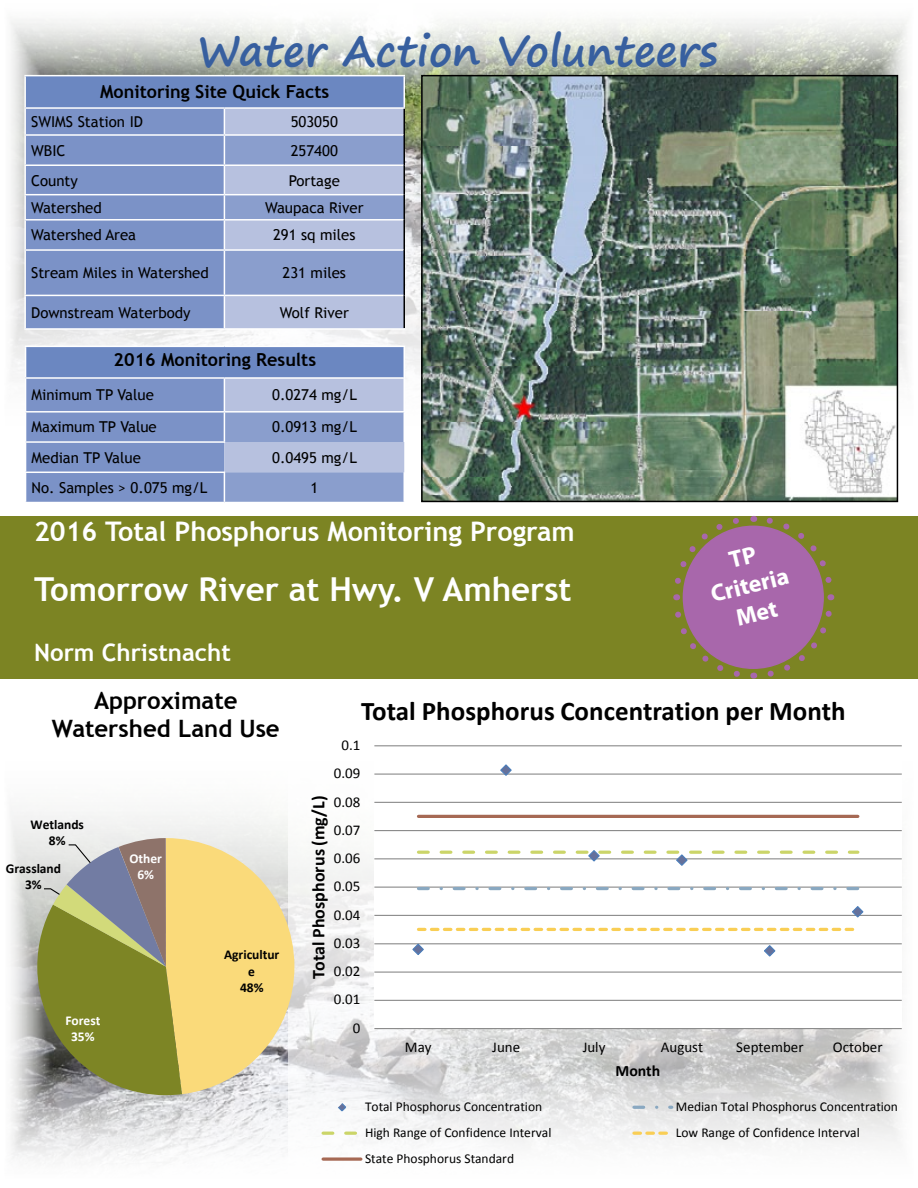
<style>
.page{position:relative;width:918px;height:1188px;background:#fff}
.page>*{position:absolute;margin:0;border:0;box-sizing:border-box;transform-origin:0 0}
.t1{font:700 42px "Segoe Print";color:#375f9f}
.t2{font:700 33px "Trebuchet MS";color:#fff}
.t3{font:700 27px "Trebuchet MS";color:#fff}
.t4{font:700 27px "Calibri";color:#000}
.t5{font:700 24px/27.9px "Trebuchet MS";color:#000;text-align:center}
.t6{font:700 24px "Trebuchet MS";color:#fff}
.t7{font:700 24px/28.8px "Myriad Pro";color:#fff;text-align:center}
.t8{font:700 18px "Trebuchet MS";color:#000}
.t9{font:700 18px "Calibri";color:#000}
.t10{font:700 15.9px "Calibri";color:#000}
.t11{font:15px "Trebuchet MS";color:#000}
.t12{font:15px "Calibri";letter-spacing:.005em;color:#000}
.t13{font:13.5px "Calibri";color:#000}
.t14{font:700 13.5px/16.5px "Calibri";color:#000;text-align:center}
.t15{font:700 13.5px/16.5px "Calibri";color:#fff;text-align:center}
</style>
<div class="page">
<img style="left:11px;top:19px;width:896px;height:429px">
<img style="left:11px;top:811px;width:278px;height:349px">
<div style="left:0;top:516px;width:918px;height:163px;background:#7c8423"></div>
<div style="left:26px;top:346px;width:378px;height:32px;background:#6b87c1"></div>
<hr style="left:25px;top:346px;width:199px;height:1px;background:#fff">
<hr style="left:25px;top:347px;width:1px;height:30px;background:#fff">
<hr style="left:224px;top:346px;width:181px;height:1px;background:#fff">
<hr style="left:404px;top:347px;width:1px;height:30px;background:#fff">
<hr style="left:25px;top:377px;width:199px;height:2px;background:#fff">
<hr style="left:224px;top:377px;width:181px;height:2px;background:#fff">
<svg style="left:25px;top:378px;width:380px;height:125px;background:#92a4d0"></svg>
<hr style="left:25px;top:502px;width:199px;height:1px;background:#fff">
<img style="left:424px;top:78px;width:471px;height:421px">
<div style="left:421px;top:75px;width:477px;height:427px;border:2px solid #000"></div>
<div style="left:25px;top:76px;width:379px;height:32px;background:#6b87c1"></div>
<div style="left:26px;top:109px;width:198px;height:219px;background:#7b92c7"></div>
<hr style="left:24px;top:75px;width:200px;height:1px;background:#fff">
<hr style="left:24px;top:76px;width:2px;height:31px;background:#fff">
<hr style="left:224px;top:75px;width:181px;height:1px;background:#fff">
<hr style="left:404px;top:76px;width:1px;height:31px;background:#fff">
<hr style="left:24px;top:107px;width:200px;height:2px;background:#fff">
<hr style="left:224px;top:107px;width:181px;height:2px;background:#fff">
<hr style="left:24px;top:109px;width:2px;height:25px;background:#fff">
<hr style="left:24px;top:136px;width:2px;height:28px;background:#fff">
<hr style="left:24px;top:166px;width:2px;height:28px;background:#fff">
<hr style="left:24px;top:195px;width:2px;height:24px;background:#fff">
<hr style="left:24px;top:251px;width:2px;height:44px;background:#fff">
<hr style="left:24px;top:296px;width:2px;height:32px;background:#fff">
<hr style="left:24px;top:134px;width:200px;height:2px;background:#fff">
<hr style="left:24px;top:164px;width:200px;height:2px;background:#fff">
<hr style="left:24px;top:194px;width:200px;height:1px;background:#fff">
<hr style="left:24px;top:295px;width:200px;height:1px;background:#fff">
<hr style="left:24px;top:328px;width:200px;height:2px;background:#fff">
<hr style="left:24px;top:221px;width:2px;height:28px;background:#fff">
<hr style="left:24px;top:219px;width:200px;height:2px;background:#fff">
<hr style="left:24px;top:249px;width:200px;height:2px;background:#fff">
<svg style="left:224px;top:108px;width:181px;height:220px;background:#a4b2d6"></svg>
<hr style="left:224px;top:219px;width:179px;height:2px;background:#fff">
<hr style="left:404px;top:220px;width:1px;height:30px;background:#000">
<hr style="left:224px;top:251px;width:1px;height:44px;background:#fff">
<hr style="left:224px;top:249px;width:179px;height:2px;background:#fff">
<hr style="left:404px;top:250px;width:1px;height:45px;background:#000">
<hr style="left:224px;top:296px;width:1px;height:32px;background:#fff">
<hr style="left:224px;top:295px;width:179px;height:1px;background:#fff">
<hr style="left:404px;top:295px;width:1px;height:33px;background:#000">
<hr style="left:224px;top:328px;width:181px;height:2px;background:#fff">
<svg style="left:763px;top:594px;width:72px;height:83px"></svg>
<svg style="left:753px;top:516px;width:79px;height:71px"></svg>
<svg style="left:673px;top:518px;width:70px;height:82px"></svg>
<svg style="left:675px;top:607px;width:79px;height:72px"></svg>
<div style="left:683px;top:526px;width:140px;height:142px;background:#a867ab;border-radius:50%"></div>
<div style="left:289px;top:683px;width:629px;height:498px;background:#fff;opacity:.63"></div>
<div style="left:374px;top:746px;width:528px;height:283px;background:#fff"></div>
<hr style="left:374px;top:1000px;width:528px;height:1px;background:#868686">
<hr style="left:374px;top:972px;width:528px;height:1px;background:#868686">
<hr style="left:374px;top:943px;width:528px;height:1px;background:#868686">
<hr style="left:374px;top:915px;width:528px;height:1px;background:#868686">
<hr style="left:374px;top:887px;width:528px;height:1px;background:#868686">
<hr style="left:374px;top:858px;width:528px;height:1px;background:#868686">
<hr style="left:374px;top:830px;width:528px;height:1px;background:#868686">
<hr style="left:374px;top:802px;width:528px;height:1px;background:#868686">
<hr style="left:374px;top:774px;width:528px;height:1px;background:#868686">
<hr style="left:374px;top:745px;width:528px;height:1px;background:#868686">
<hr style="left:374px;top:1028px;width:528px;height:1px;background:#868686">
<svg style="left:418px;top:887px;width:440px;height:3px"></svg>
<svg style="left:418px;top:928px;width:437px;height:3px"></svg>
<hr style="left:418px;top:815px;width:440px;height:3px;background:#a66954">
<svg style="left:411px;top:943px;width:14px;height:12px"></svg>
<svg style="left:499px;top:764px;width:14px;height:12px"></svg>
<svg style="left:418px;top:850px;width:440px;height:16px"></svg>
<svg style="left:763px;top:944px;width:13px;height:13px"></svg>
<svg style="left:851px;top:906px;width:13px;height:12px"></svg>
<svg style="left:337px;top:1102px;width:10px;height:11px"></svg>
<svg style="left:634px;top:1106px;width:38px;height:3px"></svg>
<svg style="left:323px;top:1132px;width:38px;height:3px"></svg>
<svg style="left:634px;top:1132px;width:38px;height:3px"></svg>
<svg style="left:323px;top:1157px;width:38px;height:4px"></svg>
<svg style="left:37px;top:838px;width:257px;height:257px;background:#bdb374"></svg>
<h1 class="t1" style="left:197px;top:13px;width:522px">Water Action Volunteers</h1>
<p class="t8" style="left:100px;top:81px;width:231px">Monitoring Site Quick Facts</p>
<p class="t11" style="left:31px;top:113px;width:113px">SWIMS Station ID</p>
<p class="t11" style="left:291px;top:113px;width:49px">503050</p>
<p class="t11" style="left:31px;top:142px;width:36px">WBIC</p>
<p class="t11" style="left:291px;top:142px;width:49px">257400</p>
<p class="t11" style="left:31px;top:171px;width:48px">County</p>
<p class="t11" style="left:289px;top:171px;width:53px">Portage</p>
<p class="t11" style="left:31px;top:199px;width:72px">Watershed</p>
<p class="t11" style="left:265px;top:199px;width:100px">Waupaca River</p>
<p class="t11" style="left:31px;top:226px;width:107px">Watershed Area</p>
<p class="t11" style="left:273px;top:226px;width:84px">291 sq miles</p>
<p class="t11" style="left:31px;top:264px;width:179px">Stream Miles in Watershed</p>
<p class="t11" style="left:283px;top:264px;width:65px">231 miles</p>
<p class="t11" style="left:31px;top:304px;width:161px">Downstream Waterbody</p>
<p class="t11" style="left:280px;top:304px;width:70px">Wolf River</p>
<p class="t8" style="left:114px;top:348px;width:204px">2016 Monitoring Results</p>
<p class="t11" style="left:32px;top:386px;width:124px">Minimum TP Value</p>
<p class="t11" style="left:272px;top:386px;width:86px">0.0274 mg/L</p>
<p class="t11" style="left:32px;top:418px;width:127px">Maximum TP Value</p>
<p class="t11" style="left:272px;top:418px;width:86px">0.0913 mg/L</p>
<p class="t11" style="left:32px;top:449px;width:111px">Median TP Value</p>
<p class="t11" style="left:272px;top:449px;width:86px">0.0495 mg/L</p>
<p class="t11" style="left:32px;top:479px;width:177px">No. Samples &gt; 0.075 mg/L</p>
<p class="t11" style="left:310px;top:479px;width:9px">1</p>
<h3 class="t3" style="left:34px;top:515px;width:542px">2016 Total Phosphorus Monitoring Program</h3>
<h2 class="t2" style="left:34px;top:569px;width:539px">Tomorrow River at Hwy. V Amherst</h2>
<h3 class="t6" style="left:34px;top:638px;width:198px">Norm Christnacht</h3>
<h3 class="t7" style="left:701px;top:552px;width:81px;rotate:-14deg">TP<br>Criteria<br>Met</h3>
<h3 class="t5" style="left:52px;top:687px;width:229px">Approximate<br>Watershed Land Use</h3>
<p class="t14" style="left:31px;top:816px;width:55px">Wetlands<br>8%</p>
<p class="t14" style="left:6px;top:860px;width:57px">Grassland<br>3%</p>
<p class="t15" style="left:129px;top:850px;width:34px">Other<br>6%</p>
<p class="t15" style="left:65px;top:1012px;width:37px">Forest<br>35%</p>
<p class="t14" style="left:224px;top:947px;width:57px">Agricultur e<br>48%</p>
<h3 class="t4" style="left:361px;top:693px;width:486px">Total Phosphorus Concentration per Month</h3>
<p class="t12" style="left:341px;top:736px;width:20px">0.1</p>
<p class="t12" style="left:334px;top:764px;width:28px">0.09</p>
<p class="t9" style="left:307px;top:979px;width:184px;rotate:-90deg">Total Phosphorus (mg/L)</p>
<p class="t12" style="left:334px;top:792px;width:28px">0.08</p>
<p class="t12" style="left:334px;top:820px;width:28px">0.07</p>
<p class="t12" style="left:334px;top:849px;width:28px">0.06</p>
<p class="t12" style="left:334px;top:877px;width:28px">0.05</p>
<p class="t12" style="left:334px;top:905px;width:28px">0.04</p>
<p class="t12" style="left:334px;top:933px;width:28px">0.03</p>
<p class="t12" style="left:334px;top:962px;width:28px">0.02</p>
<p class="t12" style="left:334px;top:990px;width:28px">0.01</p>
<p class="t12" style="left:353px;top:1018px;width:9px">0</p>
<p class="t12" style="left:405px;top:1038px;width:28px">May</p>
<p class="t12" style="left:492px;top:1038px;width:29px">June</p>
<p class="t12" style="left:583px;top:1038px;width:24px">July</p>
<p class="t12" style="left:661px;top:1038px;width:44px">August</p>
<p class="t12" style="left:736px;top:1038px;width:69px">September</p>
<p class="t12" style="left:833px;top:1038px;width:51px">October</p>
<p class="t10" style="left:616px;top:1060px;width:46px">Month</p>
<p class="t13" style="left:365px;top:1098px;width:179px">Total Phosphorus Concentration</p>
<p class="t13" style="left:676px;top:1098px;width:224px">Median Total Phosphorus Concentration</p>
<p class="t13" style="left:365px;top:1124px;width:188px">High Range of Confidence Interval</p>
<p class="t13" style="left:676px;top:1124px;width:185px">Low Range of Confidence Interval</p>
<p class="t13" style="left:365px;top:1150px;width:151px">State Phosphorus Standard</p>
</div>
